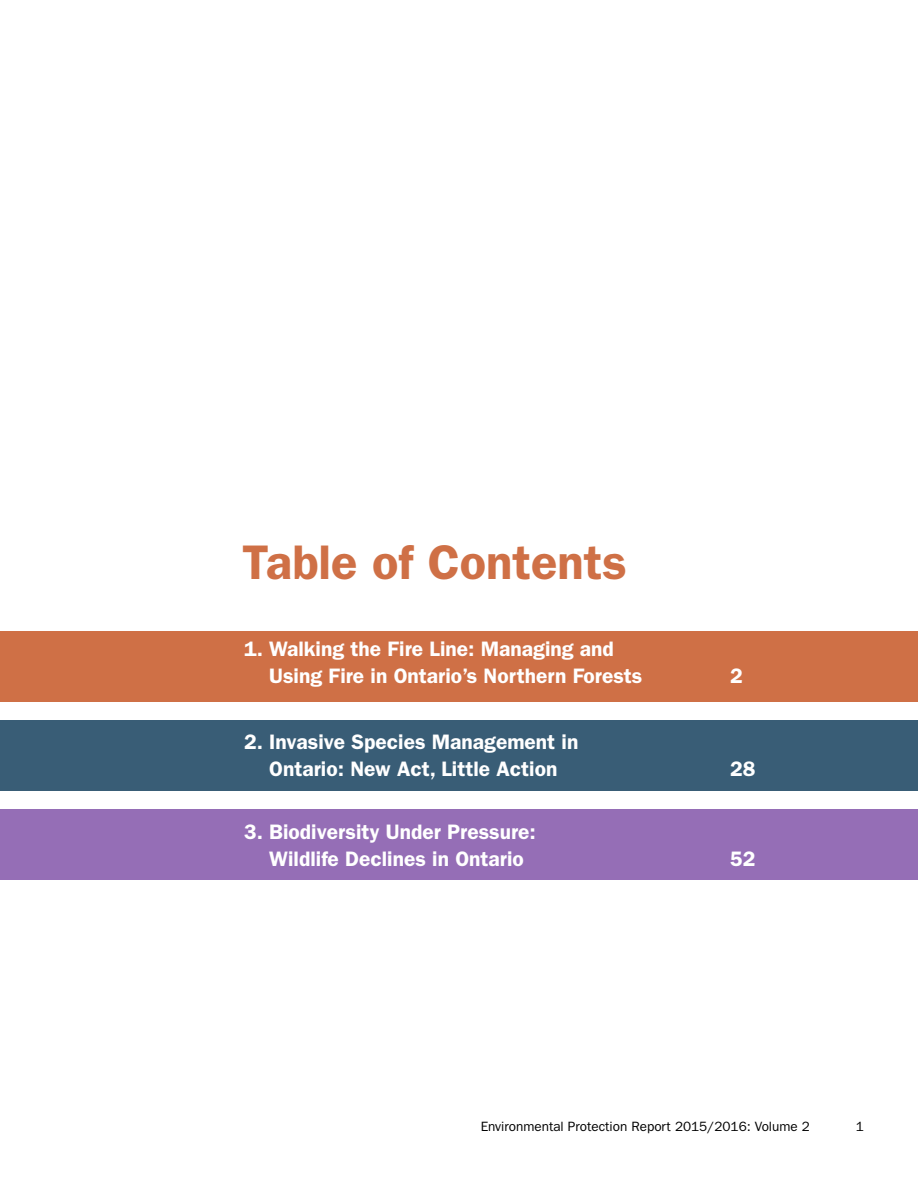
<style>
.page{position:relative;width:918px;height:1188px;background:#fff}
.page>*{position:absolute;margin:0;border:0;box-sizing:border-box;transform-origin:0 0}
.t1{font:600 48.75px "ITC Franklin Gothic Std";color:#cf7046}
.t2{font:600 21px/27px "ITC Franklin Gothic Std";color:#fff}
.t3{font:13.5px "ITC Franklin Gothic Std";color:#000}
</style>
<div class="page">
<div style="left:0;top:631px;width:918px;height:71px;background:#cf7046"></div>
<div style="left:0;top:720px;width:918px;height:71px;background:#395d76"></div>
<div style="left:0;top:810px;width:918px;height:70px;background:#956eb6"></div>
<h1 class="t1" style="left:242px;top:533px;width:386px">Table of Contents</h1>
<p class="t2" style="left:269px;top:635px;width:375px;text-indent:-25px">1. Walking the Fire Line: Managing and<br>Using Fire in Ontario’s Northern Forests</p>
<p class="t2" style="left:244px;top:728px;width:336px;text-align:center">2. Invasive Species Management in<br>Ontario: New Act, Little Action</p>
<p class="t2" style="left:269px;top:818px;width:268px;text-indent:-25px">3. Biodiversity Under Pressure:<br>Wildlife Declines in Ontario</p>
<p class="t2" style="left:730px;top:662px;width:14px">2</p>
<p class="t2" style="left:730px;top:755px;width:27px">28</p>
<p class="t2" style="left:730px;top:845px;width:27px">52</p>
<p class="t3" style="left:481px;top:1119px;width:331px">Environmental Protection Report 2015/2016: Volume 2</p>
<p class="t3" style="left:856px;top:1119px;width:10px">1</p>
</div>
